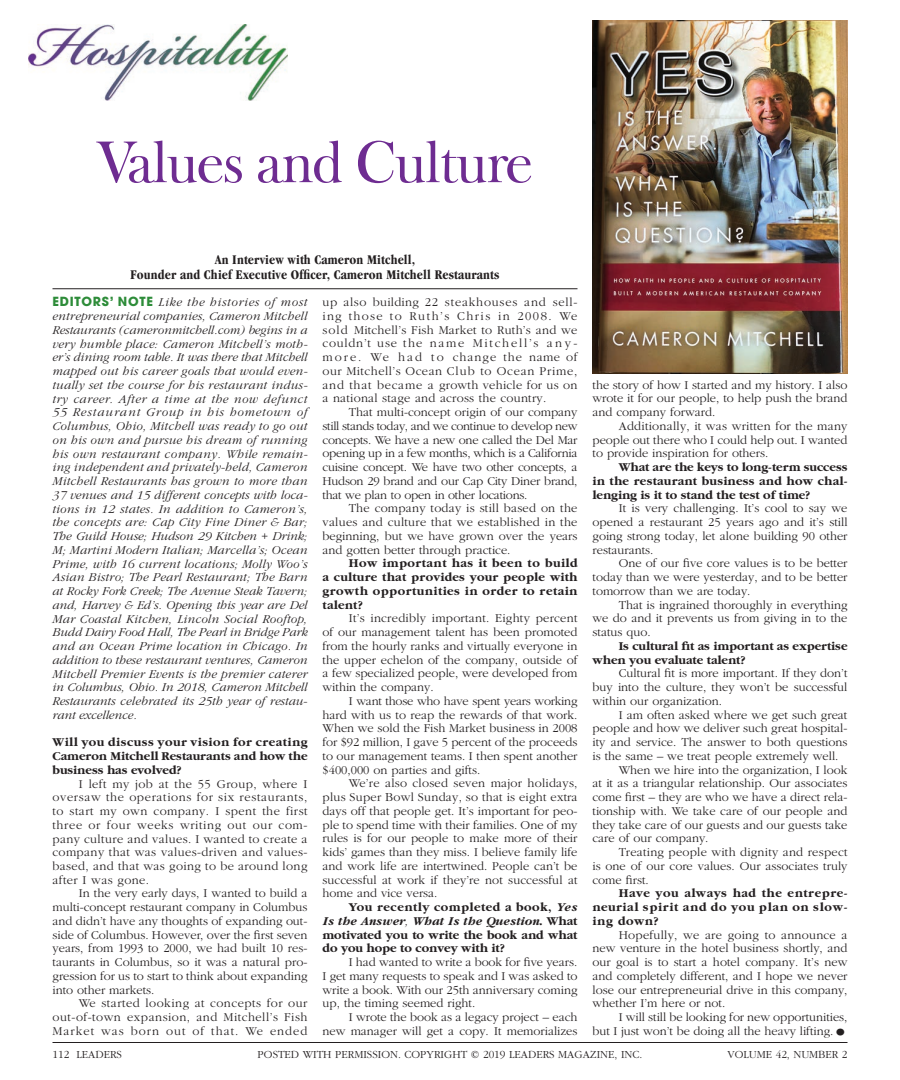
<style>
.page{position:relative;width:900px;height:1080px;background:#fff}
.page>*{position:absolute;margin:0;border:0;box-sizing:border-box;transform-origin:0 0}
.t1{font:60px "Frys Baskerville BT";letter-spacing:-.04em;color:#6e2c91}
.t2{font:700 condensed 13.75px/15px "Garamond";letter-spacing:.01em;color:#231f20;text-align:center}
.t3{font:300 12.5px/13.8px "Garamond";color:#231f20;text-align:justify}
.t4{font:italic 300 12.5px/13.8px "Garamond";color:#231f20;text-align:justify}
.t5{font:700 12.5px/13.8px "Garamond";color:#231f20;text-align:justify}
.t6{font:300 12.5px "Garamond";letter-spacing:.02em;color:#231f20}
.t7{font:300 11.25px "Garamond";color:#231f20}
.s1{font-family:"Avant Garde";font-weight:700;font-style:normal;color:#2d8c39}
.s2{font-style:italic}
.s3{font-weight:300;font-style:italic}
.s4{font-size:22.5px}
</style>
<div class="page">
<img style="left:29px;top:25px;width:259px;height:75px">
<hr style="left:52px;top:288px;width:526px;height:1px;background:#231f20">
<img style="left:592px;top:20px;width:255px;height:354px">
<hr style="left:52px;top:1042px;width:796px;height:1px;background:#231f20">
<h1 class="t1" style="left:97px;top:125px;width:437px">Values and Culture</h1>
<p class="t2" style="left:131px;top:252px;width:370px">An Interview with Cameron Mitchell,<br>Founder and Chief Executive Officer, Cameron Mitchell Restaurants</p>
<p class="t4" style="left:52px;top:296px;width:257px"><span class="s1">EDITORS’ NOTE</span> Like the histories of most entrepreneurial companies, Cameron Mitchell Restaurants (cameronmitchell.com) begins in a very humble place: Cameron Mitchell’s moth&shy;er’s dining room table. It was there that Mitchell mapped out his career goals that would even&shy;tually set the course for his restaurant indus&shy;try career. After a time at the now defunct 55 Restaurant Group in his hometown of Columbus, Ohio, Mitchell was ready to go out on his own and pursue his dream of running his own restaurant company. While remain&shy;ing independent and privately-held, Cameron Mitchell Restaurants has grown to more than 37 venues and 15 different concepts with loca&shy;tions in 12 states. In addition to Cameron’s, the concepts are: Cap City Fine Diner &amp; Bar; The Guild House; Hudson 29 Kitchen + Drink; M; Martini Modern Italian; Marcella’s; Ocean Prime, with 16 current locations; Molly Woo’s Asian Bistro; The Pearl Restaurant; The Barn at Rocky Fork Creek; The Avenue Steak Tavern; and, Harvey &amp; Ed’s. Opening this year are Del Mar Coastal Kitchen, Lincoln Social Rooftop, Budd Dairy Food Hall, The Pearl in Bridge Park and an Ocean Prime location in Chicago. In addition to these restaurant ventures, Cameron Mitchell Premier Events is the premier caterer in Columbus, Ohio. In 2018, Cameron Mitchell Restaurants celebrated its 25th year of restau&shy;rant excellence.</p>
<p class="t5" style="left:52px;top:736px;width:257px">Will you discuss your vision for creating Cameron Mitchell Restaurants and how the business has evolved?</p>
<p class="t3" style="left:52px;top:777px;width:257px;text-indent:26px">I left my job at the 55 Group, where I oversaw the operations for six restaurants, to start my own company. I spent the first three or four weeks writing out our com&shy;pany culture and values. I wanted to create a company that was values-driven and values&shy;based, and that was going to be around long after I was gone.</p>
<p class="t3" style="left:52px;top:887px;width:257px;text-indent:26px">In the very early days, I wanted to build a multi-concept restaurant company in Columbus and didn’t have any thoughts of expanding out&shy;side of Columbus. However, over the first seven years, from 1993 to 2000, we had built 10 res&shy;taurants in Columbus, so it was a natural pro&shy;gression for us to start to think about expanding into other markets.</p>
<p class="t3" style="left:52px;top:997px;width:257px;text-indent:26px">We started looking at concepts for our out-of-town expansion, and Mitchell’s Fish Market was born out of that. We ended</p>
<p class="t3" style="left:322px;top:296px;width:257px">up also building 22 steakhouses and sell&shy;ing those to Ruth’s Chris in 2008. We sold Mitchell’s Fish Market to Ruth’s and we couldn’t use the name Mitchell’s any&shy;more. We had to change the name of our Mitchell’s Ocean Club to Ocean Prime, and that became a growth vehicle for us on a national stage and across the country.</p>
<p class="t3" style="left:322px;top:406px;width:257px;text-indent:26px">That multi-concept origin of our company still stands today, and we continue to develop new concepts. We have a new one called the Del Mar opening up in a few months, which is a California cuisine concept. We have two other concepts, a Hudson 29 brand and our Cap City Diner brand, that we plan to open in other locations.</p>
<p class="t3" style="left:322px;top:502px;width:257px;text-indent:26px">The company today is still based on the values and culture that we established in the beginning, but we have grown over the years and gotten better through practice.</p>
<p class="t5" style="left:322px;top:557px;width:257px;text-indent:26px">How important has it been to build a culture that provides your people with growth opportunities in order to retain talent?</p>
<p class="t3" style="left:322px;top:612px;width:257px;text-indent:26px">It’s incredibly important. Eighty percent of our management talent has been promoted from the hourly ranks and virtually everyone in the upper echelon of the company, outside of a few specialized people, were developed from within the company.</p>
<p class="t3" style="left:322px;top:694px;width:257px;text-indent:26px">I want those who have spent years working hard with us to reap the rewards of that work.<br>When we sold the Fish Market business in 2008 for $92 million, I gave 5 percent of the proceeds to our management teams. I then spent another $400,000 on parties and gifts.</p>
<p class="t3" style="left:322px;top:777px;width:257px;text-indent:26px">We’re also closed seven major holidays, plus Super Bowl Sunday, so that is eight extra days off that people get. It’s important for peo&shy;ple to spend time with their families. One of my rules is for our people to make more of their kids’ games than they miss. I believe family life and work life are intertwined. People can’t be successful at work if they’re not successful at home and vice versa.</p>
<p class="t5" style="left:323px;top:901px;width:257px;text-indent:26px">You recently completed a book, <span class="s2">Yes Is the Answer</span><span class="s3">,</span> <span class="s2">What Is the Question</span>. What motivated you to write the book and what do you hope to convey with it?</p>
<p class="t3" style="left:323px;top:956px;width:256px;text-indent:26px">I had wanted to write a book for five years.<br>I get many requests to speak and I was asked to write a book. With our 25th anniversary coming up, the timing seemed right.</p>
<p class="t3" style="left:323px;top:1011px;width:257px;text-align:right">I wrote the book as a legacy project – each<br>new manager will get a copy. It memorializes</p>
<p class="t3" style="left:593px;top:378px;width:256px">the story of how I started and my history. I also wrote it for our people, to help push the brand and company forward.</p>
<p class="t3" style="left:593px;top:419px;width:257px;text-indent:26px">Additionally, it was written for the many people out there who I could help out. I wanted to provide inspiration for others.</p>
<p class="t5" style="left:593px;top:461px;width:257px;text-indent:26px">What are the keys to long-term success in the restaurant business and how chal&shy;lenging is it to stand the test of time?</p>
<p class="t3" style="left:593px;top:502px;width:257px;text-indent:26px">It is very challenging. It’s cool to say we opened a restaurant 25 years ago and it’s still going strong today, let alone building 90 other restaurants.</p>
<p class="t3" style="left:593px;top:557px;width:256px;text-indent:26px">One of our five core values is to be better today than we were yesterday, and to be better tomorrow than we are today.</p>
<p class="t3" style="left:593px;top:598px;width:256px;text-indent:26px">That is ingrained thoroughly in everything we do and it prevents us from giving in to the status quo.</p>
<p class="t5" style="left:593px;top:639px;width:257px;text-indent:26px">Is cultural fit as important as expertise when you evaluate talent?</p>
<p class="t3" style="left:593px;top:667px;width:257px;text-indent:26px">Cultural fit is more important. If they don’t buy into the culture, they won’t be successful within our organization.</p>
<p class="t3" style="left:619px;top:708px;width:230px">I am often asked where we get such great</p>
<p class="t3" style="left:593px;top:722px;width:256px">people and how we deliver such great hospital-</p>
<p class="t3" style="left:593px;top:736px;width:256px">ity and service. The answer to both questions</p>
<p class="t3" style="left:593px;top:749px;width:248px">is the same – we treat people extremely well.</p>
<p class="t3" style="left:619px;top:763px;width:230px">When we hire into the organization, I look</p>
<p class="t3" style="left:593px;top:777px;width:257px">at it as a triangular relationship. Our associates</p>
<p class="t3" style="left:593px;top:791px;width:256px">come first – they are who we have a direct rela-</p>
<p class="t3" style="left:593px;top:804px;width:256px">tionship with. We take care of our people and</p>
<p class="t3" style="left:593px;top:818px;width:256px">they take care of our guests and our guests take</p>
<p class="t3" style="left:593px;top:832px;width:118px">care of our company.</p>
<p class="t6" style="left:619px;top:846px;width:230px">Treating people with dignity and respect</p>
<p class="t3" style="left:593px;top:859px;width:256px">is one of our core values. Our associates truly</p>
<p class="t3" style="left:593px;top:873px;width:58px">come first.</p>
<p class="t5" style="left:593px;top:887px;width:257px;text-indent:26px">Have you always had the entrepre&shy;neurial spirit and do you plan on slow&shy;ing down?</p>
<p class="t3" style="left:593px;top:928px;width:257px;text-indent:26px">Hopefully, we are going to announce a new venture in the hotel business shortly, and our goal is to start a hotel company. It’s new and completely different, and I hope we never lose our entrepreneurial drive in this company, whether I’m here or not.</p>
<p class="t3" style="left:593px;top:1011px;width:257px;text-align:right">I will still be looking for new opportunities,<br>but I just won’t be doing all the heavy lifting.<span class="s4">•</span></p>
<p class="t7" style="left:52px;top:1048px;width:71px">112 LEADERS</p>
<p class="t7" style="left:258px;top:1048px;width:386px">POSTED WITH PERMISSION. COPYRIGHT © 2019 LEADERS MAGAZINE, INC.</p>
<p class="t7" style="left:728px;top:1048px;width:121px">VOLUME 42, NUMBER 2</p>
</div>
